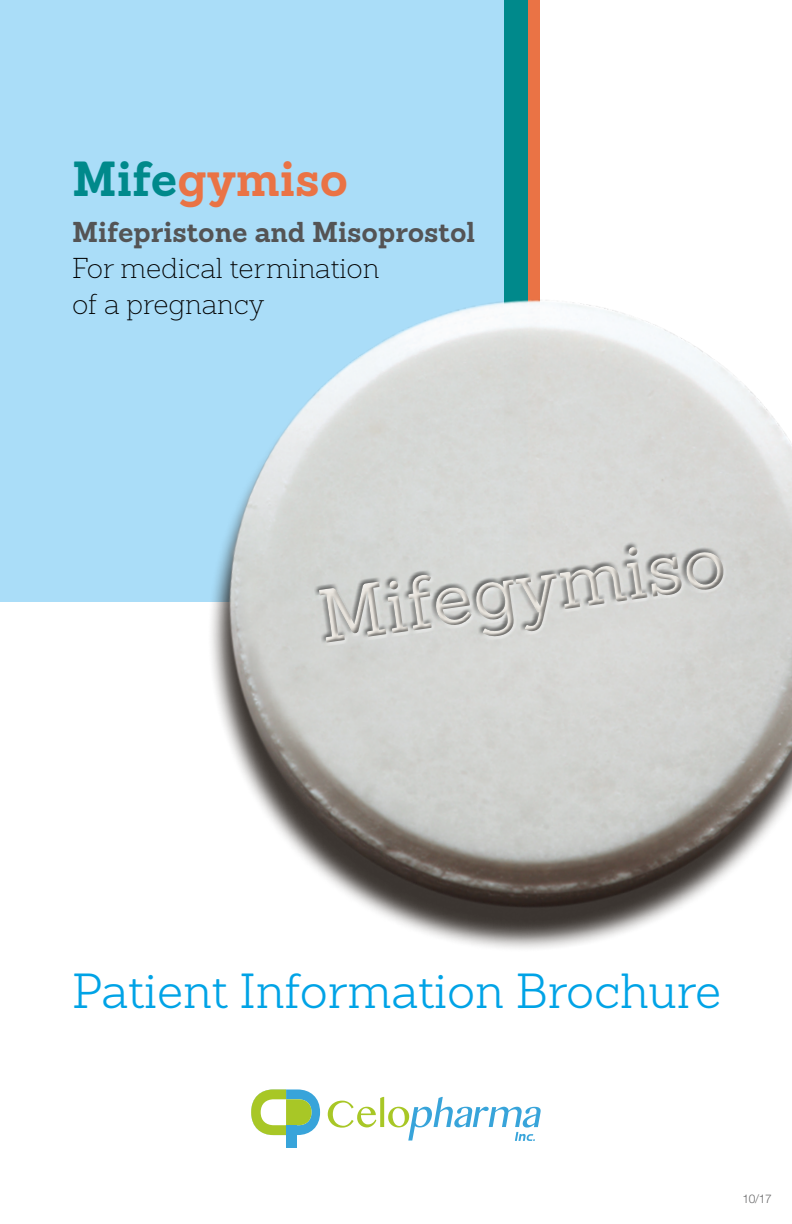
<style>
.page{position:relative;width:792px;height:1224px;background:#fff}
.page>*{position:absolute;margin:0;border:0;box-sizing:border-box;transform-origin:0 0}
.t1{font:300 48px "Sanchez";color:#00a3e6}
.t2{font:700 48px "Sanchez";color:#ea7345}
.t3{font:200 28px/36px "Sanchez";color:#000}
.t4{font:700 28px "Sanchez";color:#545455}
.t5{font:300 12px "Helvetica Neue";color:#6a6a6b}
.s1{color:#00898b}
</style>
<div class="page">
<div style="left:0;top:0;width:504px;height:602px;background:#aaddf8"></div>
<img style="left:211px;top:242px;width:581px;height:707px">
<div style="left:312px;top:527px;width:418px;height:134px;background:#d6d7d5"></div>
<svg style="left:314px;top:531px;width:421px;height:135px;background:#cfcfcc"></svg>
<div style="left:251px;top:1089px;width:69px;height:46px;background:#38a4da;border-radius:22px"></div>
<div style="left:261px;top:1099px;width:51px;height:26px;background:#a8c726;border-radius:13px"></div>
<svg style="left:251px;top:1089px;width:35px;height:46px;background:#d2e292"></svg>
<div style="left:286px;top:1125px;width:10px;height:23px;background:#38a4da"></div>
<svg style="left:328px;top:1097px;width:213px;height:44px"></svg>
<h1 class="t2" style="left:72px;top:146px;width:278px"><span class="s1">Mife</span>gymiso</h1>
<p class="t4" style="left:72px;top:213px;width:405px">Mifepristone and Misoprostol</p>
<p class="t3" style="left:72px;top:250px;width:309px">For medical termination of a pregnancy</p>
<h1 class="t1" style="left:72px;top:961px;width:651px">Patient Information Brochure</h1>
<p class="t5" style="left:743px;top:1192px;width:31px">10/17</p>
</div>
